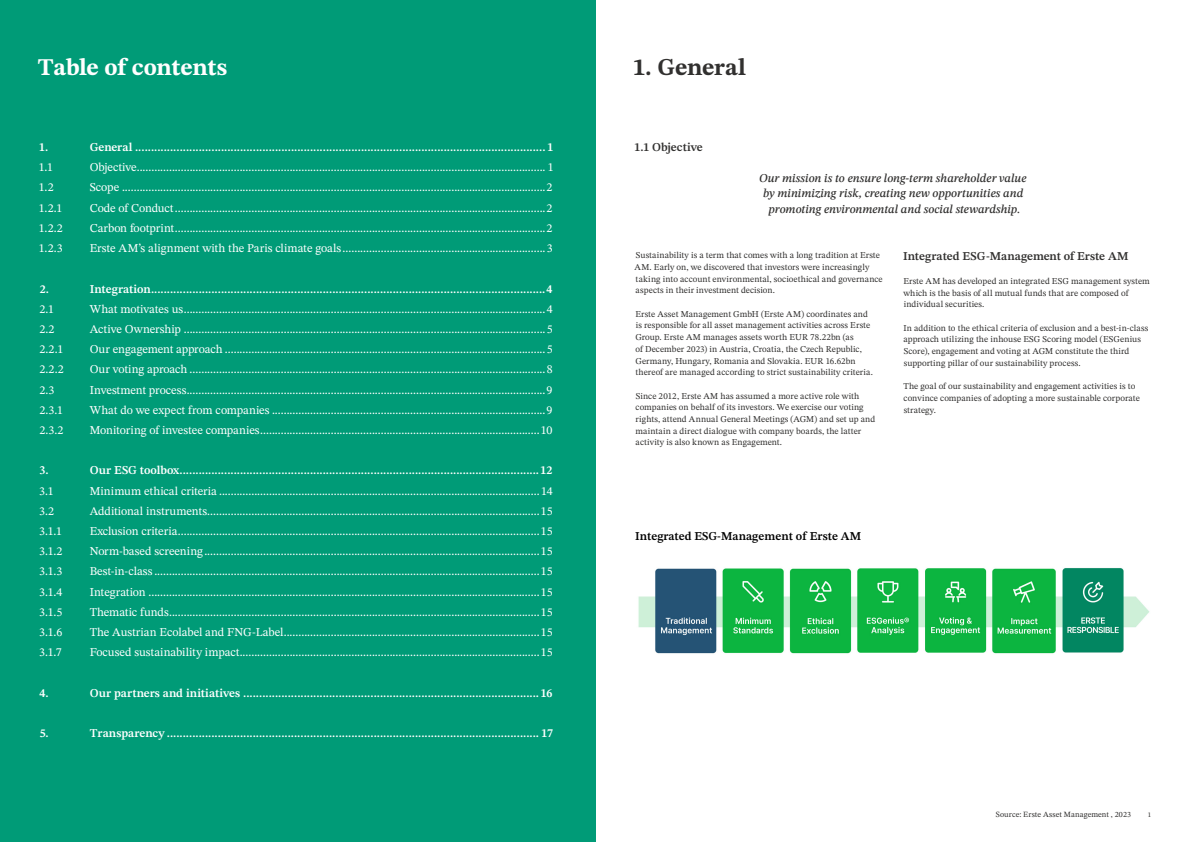
<style>
.page{position:relative;width:1191px;height:842px;background:#fff}
.page>*{position:absolute;margin:0;border:0;box-sizing:border-box;transform-origin:0 0}
.t1{font:700 24px "STIX Two Text";letter-spacing:-.015em;color:#fff}
.t2{font:700 24px "STIX Two Text";letter-spacing:-.005em;color:#31302f}
.t3{font:12px "STIX Two Text";letter-spacing:-.005em;color:#fff}
.t4{font:600 12px "STIX Two Text";color:#fff}
.t5{font:italic 500 12px/15.6px "STIX Two Text";color:#31302f;text-align:center}
.t6{font:600 12px "STIX Two Text";color:#31302f}
.t7{font:600 12px "STIX Two Text";color:#000}
.t8{font:9px/11.7px "STIX Two Text";letter-spacing:.01em;color:#31302f}
.t9{font:8px "STIX Two Text";letter-spacing:.015em;color:#31302f}
.t10{font:7px "STIX Two Text";color:#31302f}
</style>
<div class="page">
<div style="left:0;top:0;width:595px;height:842px;background:#009b77"></div>
<img style="left:638px;top:568px;width:512px;height:86px">
<h1 class="t1" style="left:38px;top:50px;width:191px">Table of contents</h1>
<p class="t4" style="left:39px;top:138px;width:11px">1.</p>
<p class="t4" style="left:90px;top:138px;width:465px">General ................................................................................................................................. 1</p>
<p class="t3" style="left:39px;top:159px;width:16px">1.1</p>
<p class="t3" style="left:90px;top:159px;width:465px">Objective........................................................................................................................................... 1</p>
<p class="t3" style="left:39px;top:179px;width:16px">1.2</p>
<p class="t3" style="left:90px;top:179px;width:464px">Scope ................................................................................................................................................2</p>
<p class="t3" style="left:39px;top:199px;width:25px">1.2.1</p>
<p class="t3" style="left:90px;top:199px;width:464px">Code of Conduct..............................................................................................................................2</p>
<p class="t3" style="left:39px;top:219px;width:25px">1.2.2</p>
<p class="t3" style="left:90px;top:219px;width:464px">Carbon footprint..............................................................................................................................2</p>
<p class="t3" style="left:39px;top:240px;width:25px">1.2.3</p>
<p class="t3" style="left:90px;top:240px;width:464px">Erste AM’s alignment with the Paris climate goals.....................................................................3</p>
<p class="t4" style="left:40px;top:280px;width:11px">2.</p>
<p class="t4" style="left:90px;top:280px;width:464px">Integration............................................................................................................................4</p>
<p class="t3" style="left:39px;top:300px;width:16px">2.1</p>
<p class="t3" style="left:90px;top:300px;width:464px">What motivates us...........................................................................................................................4</p>
<p class="t3" style="left:39px;top:320px;width:17px">2.2</p>
<p class="t3" style="left:90px;top:320px;width:464px">Active Ownership ...........................................................................................................................5</p>
<p class="t3" style="left:39px;top:341px;width:26px">2.2.1</p>
<p class="t3" style="left:90px;top:341px;width:464px">Our engagement approach .............................................................................................................5</p>
<p class="t3" style="left:39px;top:361px;width:26px">2.2.2</p>
<p class="t3" style="left:90px;top:361px;width:464px">Our voting aproach .........................................................................................................................8</p>
<p class="t3" style="left:39px;top:381px;width:17px">2.3</p>
<p class="t3" style="left:90px;top:381px;width:464px">Investment process..........................................................................................................................9</p>
<p class="t3" style="left:39px;top:401px;width:25px">2.3.1</p>
<p class="t3" style="left:90px;top:401px;width:464px">What do we expect from companies .............................................................................................9</p>
<p class="t3" style="left:39px;top:421px;width:26px">2.3.2</p>
<p class="t3" style="left:90px;top:421px;width:464px">Monitoring of investee companies...............................................................................................10</p>
<p class="t4" style="left:40px;top:462px;width:11px">3.</p>
<p class="t4" style="left:90px;top:462px;width:464px">Our ESG toolbox.................................................................................................................12</p>
<p class="t3" style="left:39px;top:482px;width:16px">3.1</p>
<p class="t3" style="left:90px;top:482px;width:464px">Minimum ethical criteria ............................................................................................................. 14</p>
<p class="t3" style="left:39px;top:502px;width:16px">3.2</p>
<p class="t3" style="left:90px;top:502px;width:464px">Additional instruments.................................................................................................................15</p>
<p class="t3" style="left:39px;top:522px;width:24px">3.1.1</p>
<p class="t3" style="left:90px;top:522px;width:464px">Exclusion criteria...........................................................................................................................15</p>
<p class="t3" style="left:39px;top:543px;width:25px">3.1.2</p>
<p class="t3" style="left:90px;top:543px;width:464px">Norm-based screening..................................................................................................................15</p>
<p class="t3" style="left:39px;top:563px;width:25px">3.1.3</p>
<p class="t3" style="left:90px;top:563px;width:464px">Best-in-class...................................................................................................................................15</p>
<p class="t3" style="left:39px;top:583px;width:25px">3.1.4</p>
<p class="t3" style="left:90px;top:583px;width:464px">Integration .....................................................................................................................................15</p>
<p class="t3" style="left:39px;top:603px;width:25px">3.1.5</p>
<p class="t3" style="left:90px;top:603px;width:464px">Thematic funds..............................................................................................................................15</p>
<p class="t3" style="left:39px;top:623px;width:25px">3.1.6</p>
<p class="t3" style="left:90px;top:623px;width:464px">The Austrian Ecolabel and FNG-Label.......................................................................................15</p>
<p class="t3" style="left:39px;top:644px;width:24px">3.1.7</p>
<p class="t3" style="left:90px;top:644px;width:464px">Focused sustainability impact......................................................................................................15</p>
<p class="t4" style="left:40px;top:684px;width:11px">4.</p>
<p class="t4" style="left:90px;top:684px;width:464px">Our partners and initiatives ............................................................................................. 16</p>
<p class="t4" style="left:40px;top:724px;width:11px">5.</p>
<p class="t4" style="left:90px;top:724px;width:465px">Transparency ..................................................................................................................... 17</p>
<h1 class="t2" style="left:633px;top:50px;width:114px">1. General</h1>
<p class="t6" style="left:634px;top:138px;width:70px">1.1 Objective</p>
<p class="t5" style="left:759px;top:170px;width:269px">Our mission is to ensure long-term shareholder value by minimizing risk, creating new opportunities and promoting environmental and social stewardship.</p>
<p class="t8" style="left:634px;top:249px;width:250px">Sustainability is a term that comes with a long tradition at Erste AM. Early on, we discovered that investors were increasingly taking into account environmental, socioethical and governance aspects in their investment decision.</p>
<p class="t8" style="left:635px;top:308px;width:239px">Erste Asset Management GmbH (Erste AM) coordinates and is responsible for all asset management activities across Erste Group. Erste AM manages assets worth EUR 78.22bn (as<br>of December 2023) in Austria, Croatia, the Czech Republic, Germany, Hungary, Romania and Slovakia. EUR 16.62bn thereof are managed according to strict sustainability criteria.</p>
<p class="t8" style="left:635px;top:390px;width:241px">Since 2012, Erste AM has assumed a more active role with companies on behalf of its investors. We exercise our voting rights, attend Annual General Meetings (AGM) and set up and maintain a direct dialogue with company boards, the latter activity is also known as Engagement.</p>
<p class="t6" style="left:903px;top:248px;width:227px">Integrated ESG-Management of Erste AM</p>
<p class="t8" style="left:903px;top:275px;width:248px">Erste AM has developed an integrated ESG management system which is the basis of all mutual funds that are composed of individual securities.</p>
<p class="t8" style="left:903px;top:322px;width:246px">In addition to the ethical criteria of exclusion and a best-in-class approach utilizing the inhouse ESG Scoring model (ESGenius Score), engagement and voting at AGM constitute the third supporting pillar of our sustainability process.</p>
<p class="t8" style="left:903px;top:380px;width:238px">The goal of our sustainability and engagement activities is to convince companies of adopting a more sustainable corporate strategy.</p>
<p class="t7" style="left:635px;top:528px;width:227px">Integrated ESG-Management of Erste AM</p>
<p class="t9" style="left:996px;top:808px;width:137px">Source: Erste Asset Management , 2023</p>
<p class="t10" style="left:1147px;top:809px;width:5px">1</p>
</div>
